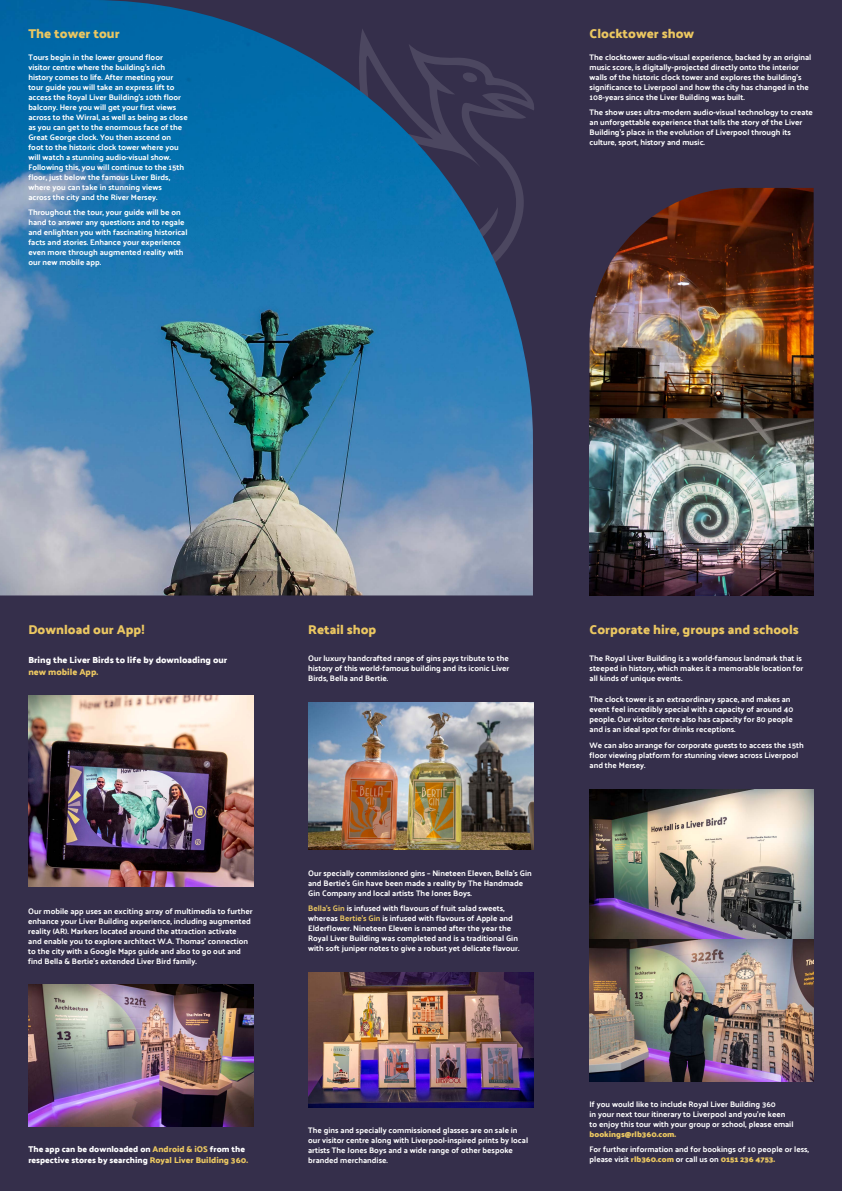
<style>
.page{position:relative;width:842px;height:1191px;background:#352f4b}
.page>*{position:absolute;margin:0;border:0;box-sizing:border-box;transform-origin:0 0}
.t1{font:600 13px "Palanquin Dark";color:#ebc761}
.t2{font:600 9px "Palanquin Dark";color:#fff}
.t3{font:600 9px "Palanquin Dark";color:#ebc761}
.t4{font:600 8.5px/10.5px "Palanquin Dark";color:#fff}
.t5{font:8px/10px "Palanquin Dark";color:#fff}
.t6{font:700 8px "Palanquin Dark";color:#ebc761}
.s1{color:#ebc761}
.s2{font-weight:700;color:#ebc761}
</style>
<div class="page">
<img style="left:0;top:0;width:533px;height:595px">
<img style="left:589px;top:789px;width:225px;height:292px">
<img style="left:589px;top:188px;width:225px;height:407px">
<img style="left:308px;top:702px;width:225px;height:147px">
<img style="left:309px;top:972px;width:224px;height:135px">
<img style="left:28px;top:696px;width:225px;height:191px">
<img style="left:28px;top:984px;width:225px;height:142px">
<h1 class="t1" style="left:28px;top:26px;width:93px">The tower tour</h1>
<p class="t5" style="left:28px;top:52px;width:161px">Tours begin in the lower ground floor<br>visitor centre where the building’s rich history comes to life. After meeting your tour guide you will take an express lift to access the Royal Liver Building’s 10th floor balcony. Here you will get your first views across to the Wirral, as well as being as close as you can get to the enormous face of the Great George clock. You then ascend on foot to the historic clock tower where you will watch a stunning audio-visual show.<br>Following this, you will continue to the 15th floor, just below the famous Liver Birds, where you can take in stunning views<br>across the city and the River Mersey.</p>
<p class="t5" style="left:28px;top:208px;width:161px">Throughout the tour, your guide will be on hand to answer any questions and to regale and enlighten you with fascinating historical facts and stories. Enhance your experience even more through augmented reality with our new mobile app.</p>
<h1 class="t1" style="left:589px;top:26px;width:106px">Clocktower show</h1>
<p class="t5" style="left:589px;top:52px;width:223px">The clocktower audio-visual experience, backed by an original music score, is digitally-projected directly onto the interior walls of the historic clock tower and explores the building's significance to Liverpool and how the city has changed in the 108-years since the Liver Building was built.</p>
<p class="t5" style="left:589px;top:108px;width:225px">The show uses ultra-modern audio-visual technology to create an unforgettable experience that tells the story of the Liver Building’s place in the evolution of Liverpool through its culture, sport, history and music.</p>
<h1 class="t1" style="left:28px;top:622px;width:118px">Download our App!</h1>
<p class="t2" style="left:28px;top:654px;width:200px">Bring the Liver Birds to life by downloading our</p>
<p class="t3" style="left:28px;top:666px;width:71px">new mobile App.</p>
<h1 class="t1" style="left:308px;top:622px;width:70px">Retail shop</h1>
<p class="t5" style="left:308px;top:653px;width:203px;text-align:justify">Our luxury handcrafted range of gins pays tribute to the history of this world-famous building and its iconic Liver Birds, Bella and Bertie.</p>
<p class="t5" style="left:28px;top:905px;width:226px">Our mobile app uses an exciting array of multimedia to further enhance your Liver Building experience, including augmented reality (AR). Markers located around the attraction activate<br>and enable you to explore architect W.A. Thomas’ connection to the city with a Google Maps guide and also to go out and find Bella &amp; Bertie’s extended Liver Bird family.</p>
<p class="t5" style="left:308px;top:868px;width:225px">Our specially commissioned gins – Nineteen Eleven, Bella’s Gin and Bertie’s Gin have been made a reality by The Handmade<br>Gin Company and local artists The Jones Boys.</p>
<p class="t5" style="left:308px;top:903px;width:213px"><span class="s1">Bella’s Gin</span> is infused with flavours of fruit salad sweets, whereas <span class="s1">Bertie’s Gin</span> is infused with flavours of Apple and Elderflower. Nineteen Eleven is named after the year the Royal Liver Building was completed and is a traditional Gin with soft juniper notes to give a robust yet delicate flavour.</p>
<p class="t4" style="left:28px;top:1144px;width:221px">The app can be downloaded on <span class="s1">Android &amp; iOS</span> from the respective stores by searching <span class="s1">Royal Liver Building 360.</span></p>
<p class="t5" style="left:308px;top:1124px;width:221px">The gins and specially commissioned glasses are on sale in our visitor centre along with Liverpool-inspired prints by local artists The Jones Boys and a wide range of other bespoke branded merchandise.</p>
<h1 class="t1" style="left:589px;top:622px;width:211px">Corporate hire, groups and schools</h1>
<p class="t5" style="left:589px;top:653px;width:215px">The Royal Liver Building is a world-famous landmark that is steeped in history, which makes it a memorable location for all kinds of unique events.</p>
<p class="t5" style="left:589px;top:694px;width:205px">The clock tower is an extraordinary space, and makes an event feel incredibly special with a capacity of around 40 people. Our visitor centre also has capacity for 80 people and is an ideal spot for drinks receptions.</p>
<p class="t5" style="left:589px;top:740px;width:216px">We can also arrange for corporate guests to access the 15th floor viewing platform for stunning views across Liverpool and the Mersey.</p>
<p class="t5" style="left:589px;top:1099px;width:205px">If you would like to include Royal Liver Building 360<br>in your next tour itinerary to Liverpool and you’re keen to enjoy this tour with your group or school, please email</p>
<p class="t6" style="left:589px;top:1129px;width:88px">bookings@rlb360.com.</p>
<p class="t5" style="left:589px;top:1144px;width:221px">For further information and for bookings of 10 people or less, please visit <span class="s2">rlb360.com</span> or call us on <span class="s2">0151 236 4753.</span></p>
</div>
